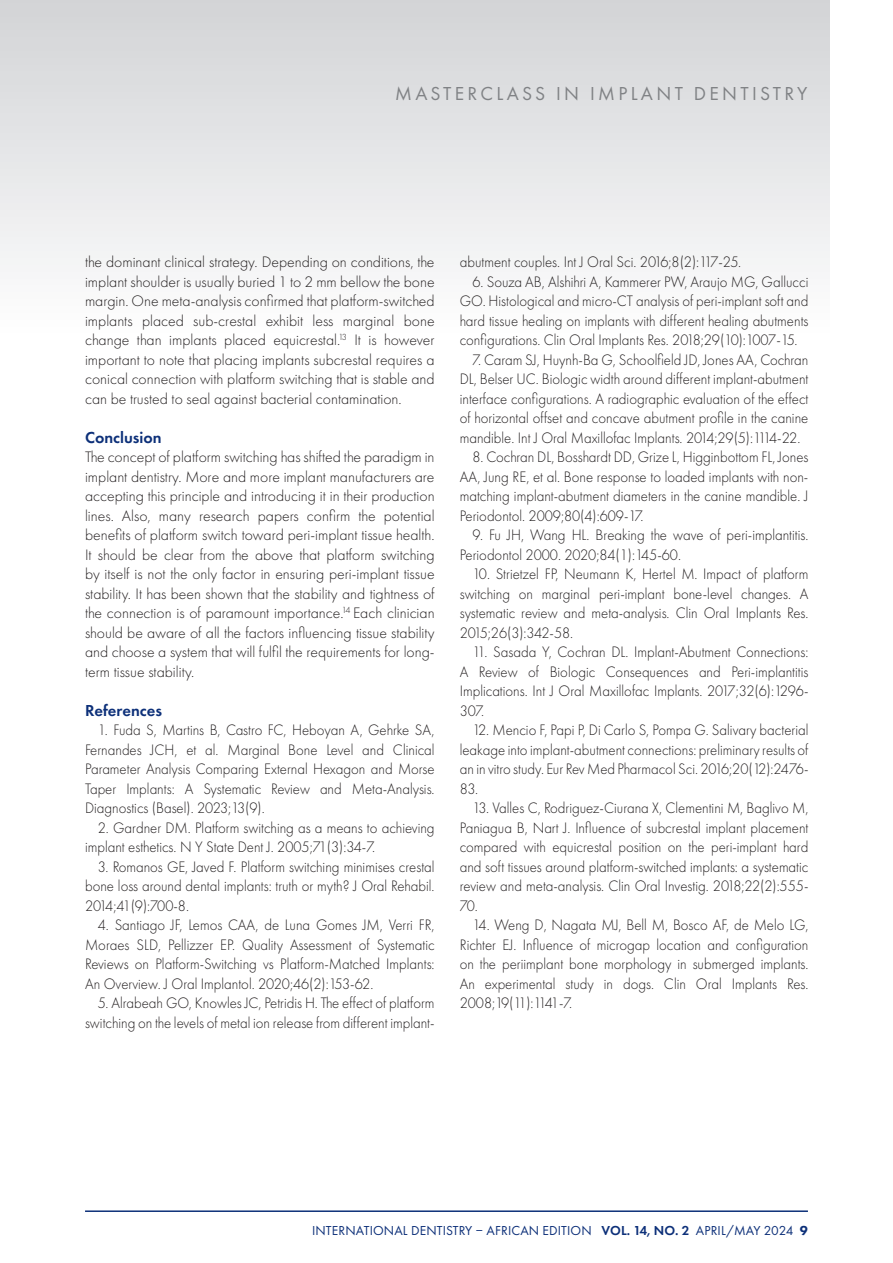
<style>
.page{position:relative;width:893px;height:1263px;background:#fff}
.page>*{position:absolute;margin:0;border:0;box-sizing:border-box;transform-origin:0 0}
.t1{font:19.5px "Futura PT";letter-spacing:.17em;color:#808285}
.t2{font:600 16.5px "Futura PT";color:#0d3079}
.t3{font:300 15.75px/19.5px "Futura PT";color:#231f20;text-align:justify;scale:.94 1}
.t4{font:300 15.75px/19.5px "Futura PT";color:#231f20;text-align:justify}
.t5{font:13.5px "Futura PT";letter-spacing:.01em;color:#0d3079}
.s1{font-weight:600}
.s2{font-weight:800}
</style>
<div class="page">
<div style="left:0;top:0;width:829px;height:337px;background:linear-gradient(to bottom,#d2d3d6,#fefefe)"></div>
<hr style="left:85px;top:1210px;width:723px;height:2px;background:#0d3079">
<svg style="left:0;top:0;width:1px;height:337px"></svg>
<p class="t1" style="left:395px;top:82px;width:414px">MASTERCLASS IN IMPLANT DENTISTRY</p>
<p class="t4" style="left:85px;top:252px;width:351px">the dominant clinical strategy. Depending on conditions, the implant shoulder is usually buried 1 to 2 mm bellow the bone margin. One meta-analysis confirmed that platform-switched implants placed sub-crestal exhibit less marginal bone change than implants placed equicrestal.<sup>13</sup> It is however important to note that placing implants subcrestal requires a conical connection with platform switching that is stable and can be trusted to seal against bacterial contamination.</p>
<p class="t2" style="left:85px;top:427px;width:78px">Conclusion</p>
<p class="t4" style="left:85px;top:447px;width:351px">The concept of platform switching has shifted the paradigm in implant dentistry. More and more implant manufacturers are accepting this principle and introducing it in their production lines. Also, many research papers confirm the potential benefits of platform switch toward peri-implant tissue health.<br>It should be clear from the above that platform switching by itself is not the only factor in ensuring peri-implant tissue stability. It has been shown that the stability and tightness of the connection is of paramount importance.<sup>14</sup> Each clinician should be aware of all the factors influencing tissue stability and choose a system that will fulfil the requirements for long&shy;term tissue stability.</p>
<p class="t2" style="left:85px;top:700px;width:79px">References</p>
<p class="t3" style="left:85px;top:720px;width:373px;text-indent:13px">1. Fuda S, Martins B, Castro FC, Heboyan A, Gehrke SA, Fernandes JCH, et al. Marginal Bone Level and Clinical Parameter Analysis Comparing External Hexagon and Morse Taper Implants: A Systematic Review and Meta-Analysis.<br>Diagnostics (Basel). 2023;13(9).</p>
<p class="t3" style="left:85px;top:818px;width:373px;text-indent:13px">2. Gardner DM. Platform switching as a means to achieving implant esthetics. N Y State Dent J. 2005;71(3):34-7.</p>
<p class="t3" style="left:85px;top:857px;width:373px;text-indent:13px">3. Romanos GE, Javed F. Platform switching minimises crestal bone loss around dental implants: truth or myth? J Oral Rehabil.<br>2014;41(9):700-8.</p>
<p class="t3" style="left:85px;top:915px;width:373px;text-indent:13px">4. Santiago JF, Lemos CAA, de Luna Gomes JM, Verri FR, Moraes SLD, Pellizzer EP. Quality Assessment of Systematic Reviews on Platform-Switching vs Platform-Matched Implants:<br>An Overview. J Oral Implantol. 2020;46(2):153-62.</p>
<p class="t3" style="left:85px;top:993px;width:373px;text-align:right">5. Alrabeah GO, Knowles JC, Petridis H. The effect of platform switching on the levels of metal ion release from different implant-</p>
<p class="t3" style="left:460px;top:252px;width:301px">abutment couples. Int J Oral Sci. 2016;8(2):117-25.</p>
<p class="t3" style="left:460px;top:272px;width:372px;text-indent:13px">6. Souza AB, Alshihri A, Kammerer PW, Araujo MG, Gallucci GO. Histological and micro-CT analysis of peri-implant soft and hard tissue healing on implants with different healing abutments configurations. Clin Oral Implants Res. 2018;29(10):1007-15.</p>
<p class="t3" style="left:460px;top:350px;width:372px;text-indent:13px">7. Caram SJ, Huynh-Ba G, Schoolfield JD, Jones AA, Cochran DL, Belser UC. Biologic width around different implant-abutment interface configurations. A radiographic evaluation of the effect of horizontal offset and concave abutment profile in the canine mandible. Int J Oral Maxillofac Implants. 2014;29(5):1114-22.</p>
<p class="t3" style="left:460px;top:447px;width:372px;text-indent:13px">8. Cochran DL, Bosshardt DD, Grize L, Higginbottom FL, Jones AA, Jung RE, et al. Bone response to loaded implants with non&shy;matching implant-abutment diameters in the canine mandible. J Periodontol. 2009;80(4):609-17.</p>
<p class="t3" style="left:460px;top:525px;width:372px;text-indent:13px">9. Fu JH, Wang HL. Breaking the wave of peri-implantitis.<br>Periodontol 2000. 2020;84(1):145-60.</p>
<p class="t3" style="left:460px;top:564px;width:372px;text-indent:13px">10. Strietzel FP, Neumann K, Hertel M. Impact of platform switching on marginal peri-implant bone-level changes. A systematic review and meta-analysis. Clin Oral Implants Res.<br>2015;26(3):342-58.</p>
<p class="t3" style="left:460px;top:642px;width:372px;text-indent:13px">11. Sasada Y, Cochran DL. Implant-Abutment Connections:<br>A Review of Biologic Consequences and Peri-implantitis Implications. Int J Oral Maxillofac Implants. 2017;32(6):1296- 307.</p>
<p class="t3" style="left:460px;top:720px;width:372px;text-indent:13px">12. Mencio F, Papi P, Di Carlo S, Pompa G. Salivary bacterial leakage into implant-abutment connections: preliminary results of an in vitro study. Eur Rev Med Pharmacol Sci. 2016;20(12):2476- 83.</p>
<p class="t3" style="left:460px;top:798px;width:372px;text-indent:13px">13. Valles C, Rodriguez-Ciurana X, Clementini M, Baglivo M, Paniagua B, Nart J. Influence of subcrestal implant placement compared with equicrestal position on the peri-implant hard and soft tissues around platform-switched implants: a systematic review and meta-analysis. Clin Oral Investig. 2018;22(2):555- 70.</p>
<p class="t3" style="left:460px;top:915px;width:372px;text-indent:13px">14. Weng D, Nagata MJ, Bell M, Bosco AF, de Melo LG, Richter EJ. Influence of microgap location and configuration on the periimplant bone morphology in submerged implants.<br>An experimental study in dogs. Clin Oral Implants Res.<br>2008;19(11):1141-7.</p>
<p class="t5" style="left:312px;top:1223px;width:497px">INTERNATIONAL DENTISTRY – AFRICAN EDITION <span class="s1">VOL. 14, NO. 2</span> APRIL/MAY 2024 <span class="s2">9</span></p>
</div>
